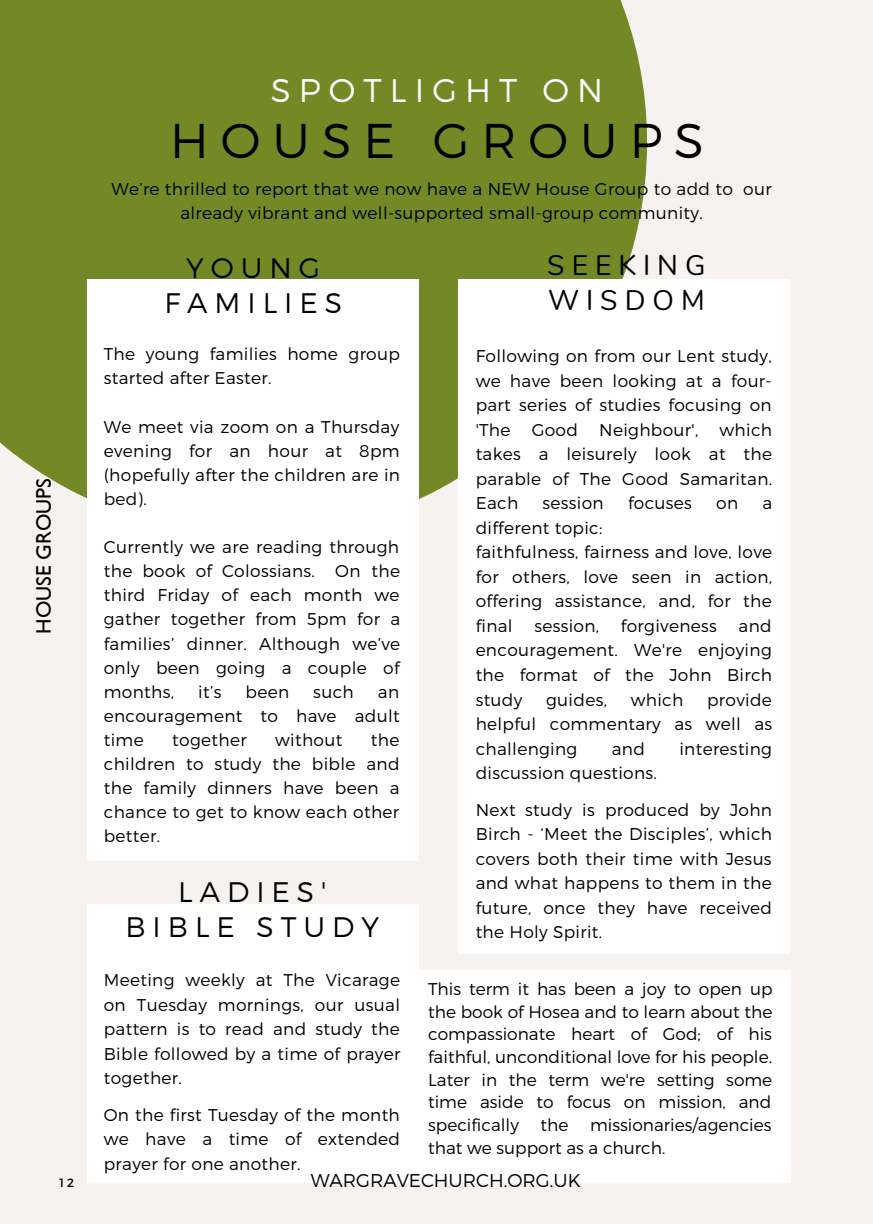
<style>
.page{position:relative;width:873px;height:1224px;background:#f6f2ef}
.page>*{position:absolute;margin:0;border:0;box-sizing:border-box;transform-origin:0 0}
.t1{font:300 48.8px "Montserrat";letter-spacing:.245em;color:#000}
.t2{font:300 32.8px "Montserrat";letter-spacing:.245em;color:#fff}
.t3{font:300 28.2px/34.6px "Montserrat";letter-spacing:.245em;color:#000;text-align:center}
.t4{font:28.2px/34.6px "Nunito";letter-spacing:.245em;color:#000}
.t5{font:21.2px "Gill Sans";color:#000}
.t6{font:300 18.6px "Montserrat";color:#000}
.t7{font:300 17px/24.6px "Montserrat";letter-spacing:.02em;color:#000;text-align:justify}
.t8{font:300 17px/22.6px "Montserrat";color:#000}
.t9{font:12px "Montserrat";color:#000}
</style>
<div class="page">
<div style="left:0;top:0;width:647px;height:535px;background:#728925"></div>
<div style="left:87px;top:280px;width:332px;height:581px;background:#fff"></div>
<div style="left:458px;top:280px;width:332px;height:674px;background:#fff"></div>
<div style="left:87px;top:904px;width:332px;height:278px;background:#fff"></div>
<div style="left:419px;top:970px;width:371px;height:212px;background:#fff"></div>
<p class="t2" style="left:271px;top:69px;width:334px">SPOTLIGHT ON</p>
<p class="t1" style="left:170px;top:109px;width:536px">HOUSE GROUPS</p>
<p class="t7" style="left:111px;top:176px;width:662px;text-align:center">We’re thrilled to report that we now have a NEW House Group to add to our already vibrant and well-supported small-group community.</p>
<p class="t5" style="left:36px;top:634px;width:157px;rotate:-90deg">HOUSE GROUPS</p>
<p class="t3" style="left:164px;top:249px;width:179px">YOUNG<br>FAMILIES</p>
<p class="t4" style="left:547px;top:249px;width:160px">SEEKING<br>WISDOM</p>
<p class="t7" style="left:476px;top:343px;width:298px">Following on from our Lent study, we have been looking at a four&shy;part series of studies focusing on 'The Good Neighbour', which takes a leisurely look at the parable of The Good Samaritan.<br>Each</p>
<p class="t7" style="left:104px;top:341px;width:298px">The young families home group started after Easter.</p>
<p class="t7" style="left:104px;top:414px;width:298px">We meet via zoom on a Thursday evening for an hour at 8pm (hopefully after the children are in bed).</p>
<p class="t7" style="left:104px;top:534px;width:298px">Currently we are reading through the book of Colossians. On the third Friday of each month we gather together from 5pm for a families’ dinner. Although we’ve only been going a couple of months,</p>
<p class="t7" style="left:543px;top:490px;width:63px">session</p>
<p class="t7" style="left:628px;top:490px;width:65px">focuses</p>
<p class="t7" style="left:716px;top:490px;width:23px">on</p>
<p class="t7" style="left:762px;top:490px;width:11px">a</p>
<p class="t7" style="left:476px;top:515px;width:128px">different topic:</p>
<p class="t7" style="left:476px;top:539px;width:298px">faithfulness, fairness and love, love for others, love seen in action, offering assistance, and, for the final</p>
<p class="t7" style="left:534px;top:613px;width:66px">session,</p>
<p class="t7" style="left:621px;top:613px;width:97px">forgiveness</p>
<p class="t7" style="left:476px;top:613px;width:298px;text-indent:263px">and encouragement. We're enjoying the format of the John Birch study</p>
<p class="t7" style="left:198px;top:679px;width:25px">it’s</p>
<p class="t7" style="left:246px;top:679px;width:45px">been</p>
<p class="t7" style="left:313px;top:679px;width:42px">such</p>
<p class="t7" style="left:104px;top:679px;width:297px;text-indent:274px">an encouragement to have adult time</p>
<p class="t7" style="left:476px;top:686px;width:298px;text-indent:231px">provide helpful commentary as well as challenging</p>
<p class="t7" style="left:546px;top:686px;width:62px">guides,</p>
<p class="t7" style="left:631px;top:686px;width:54px">which</p>
<p class="t7" style="left:104px;top:727px;width:297px;text-indent:267px">the children to study the bible and the family dinners have been a chance to get to know each other better.</p>
<p class="t7" style="left:172px;top:727px;width:76px">together</p>
<p class="t7" style="left:275px;top:727px;width:69px">without</p>
<p class="t7" style="left:612px;top:735px;width:35px">and</p>
<p class="t7" style="left:679px;top:735px;width:94px">interesting</p>
<p class="t7" style="left:476px;top:760px;width:183px">discussion questions.</p>
<p class="t7" style="left:476px;top:796px;width:298px">Next study is produced by John Birch - ‘Meet the Disciples’, which covers both their time with Jesus and what happens to them in the future, once they have received the Holy Spirit.</p>
<p class="t3" style="left:125px;top:874px;width:255px">LADIES'<br>BIBLE STUDY</p>
<p class="t7" style="left:104px;top:967px;width:298px">Meeting weekly at The Vicarage on Tuesday mornings, our usual pattern is to read and study the Bible followed by a time of prayer together.</p>
<p class="t7" style="left:104px;top:1102px;width:298px">On the first Tuesday of the month we have a time of extended prayer for one another.</p>
<p class="t7" style="left:428px;top:977px;width:346px;line-height:22.6px">This term it has been a joy to open up the book of Hosea and to learn about the compassionate heart of God; of his faithful, unconditional love for his people.<br>Later in the term we're setting some time aside to focus on mission, and specifically</p>
<p class="t8" style="left:428px;top:1113px;width:345px;text-indent:162px">missionaries/agencies that we support as a church.</p>
<p class="t7" style="left:541px;top:1112px;width:29px">the</p>
<p class="t9" style="left:60px;top:1175px;width:16px">12</p>
<p class="t6" style="left:311px;top:1169px;width:271px">WARGRAVECHURCH.ORG.UK</p>
</div>
